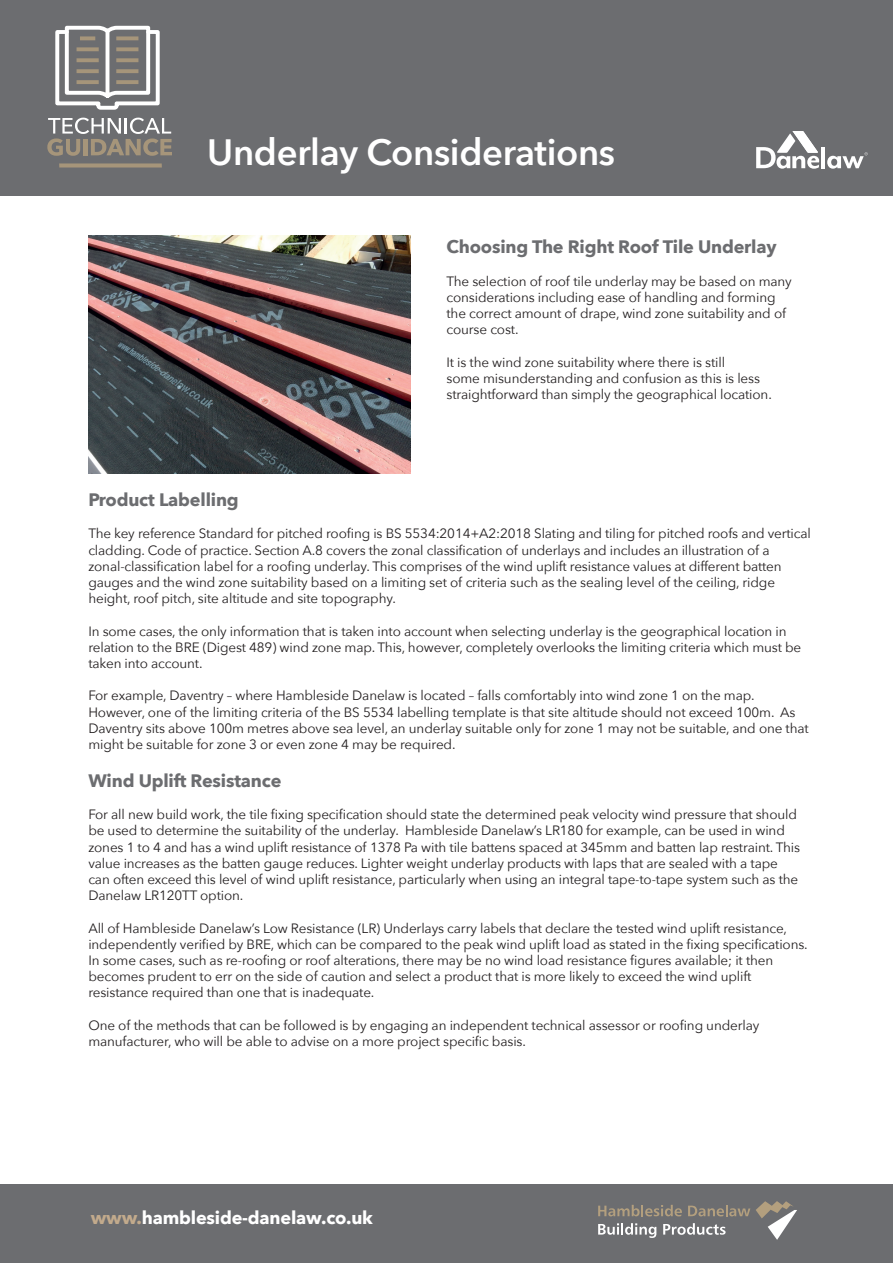
<style>
.page{position:relative;width:893px;height:1263px;background:#fff}
.page>*{position:absolute;margin:0;border:0;box-sizing:border-box;transform-origin:0 0}
.t1{font:600 36.6px "Avenir Next";letter-spacing:-.01em;color:#fff}
.t2{font:700 18px "Avenir Next";letter-spacing:-.01em;color:#6c6d70}
.t3{font:700 18px "Avenir Next";letter-spacing:-.01em;color:#fff}
.t4{font:13.5px/16.2px "Avenir Next";letter-spacing:-.01em;color:#231f20}
.s1{color:#c2aa8c}
</style>
<div class="page">
<div style="left:0;top:0;width:893px;height:196px;background:#6c6d70"></div>
<div style="left:0;top:1184px;width:893px;height:79px;background:#6c6d70"></div>
<svg style="left:598px;top:1205px;width:84px;height:11px"></svg>
<svg style="left:688px;top:1205px;width:62px;height:11px"></svg>
<svg style="left:598px;top:1223px;width:58px;height:15px"></svg>
<svg style="left:663px;top:1223px;width:63px;height:12px"></svg>
<svg style="left:756px;top:1201px;width:41px;height:39px"></svg>
<svg style="left:55px;top:25px;width:105px;height:85px"></svg>
<svg style="left:47px;top:118px;width:125px;height:38px"></svg>
<div style="left:59px;top:163px;width:103px;height:5px;background:#a6957a"></div>
<svg style="left:756px;top:131px;width:63px;height:38px"></svg>
<hr style="left:821px;top:147px;width:4px;height:21px;background:#fff">
<svg style="left:827px;top:152px;width:41px;height:17px"></svg>
<img style="left:88px;top:235px;width:322px;height:238px">
<h1 class="t1" style="left:207px;top:121px;width:409px">Underlay Considerations</h1>
<h2 class="t2" style="left:446px;top:231px;width:332px">Choosing The Right Roof Tile Underlay</h2>
<p class="t4" style="left:446px;top:272px;width:347px">The selection of roof tile underlay may be based on many considerations including ease of handling and forming the correct amount of drape, wind zone suitability and of course cost.</p>
<p class="t4" style="left:446px;top:353px;width:327px">It is the wind zone suitability where there is still<br>some misunderstanding and confusion as this is less straightforward than simply the geographical location.</p>
<h2 class="t2" style="left:88px;top:484px;width:152px">Product Labelling</h2>
<p class="t4" style="left:88px;top:525px;width:724px">The key reference Standard for pitched roofing is BS 5534:2014+A2:2018 Slating and tiling for pitched roofs and vertical cladding. Code of practice. Section A.8 covers the zonal classification of underlays and includes an illustration of a zonal-classification label for a roofing underlay. This comprises of the wind uplift resistance values at different batten gauges and the wind zone suitability based on a limiting set of criteria such as the sealing level of the ceiling, ridge height, roof pitch, site altitude and site topography.</p>
<p class="t4" style="left:88px;top:622px;width:714px">In some cases, the only information that is taken into account when selecting underlay is the geographical location in relation to the BRE (Digest 489) wind zone map. This, however, completely overlooks the limiting criteria which must be taken into account.</p>
<p class="t4" style="left:88px;top:687px;width:722px">For example, Daventry – where Hambleside Danelaw is located – falls comfortably into wind zone 1 on the map.<br>However, one of the limiting criteria of the BS 5534 labelling template is that site altitude should not exceed 100m. As Daventry sits above 100m metres above sea level, an underlay suitable only for zone 1 may not be suitable, and one that might be suitable for zone 3 or even zone 4 may be required.</p>
<h2 class="t2" style="left:88px;top:765px;width:195px">Wind Uplift Resistance</h2>
<p class="t4" style="left:88px;top:806px;width:713px">For all new build work, the tile fixing specification should state the determined peak velocity wind pressure that should be used to determine the suitability of the underlay. Hambleside Danelaw’s LR180 for example, can be used in wind zones 1 to 4 and has a wind uplift resistance of 1378 Pa with tile battens spaced at 345mm and batten lap restraint. This value increases as the batten gauge reduces. Lighter weight underlay products with laps that are sealed with a tape can often exceed this level of wind uplift resistance, particularly when using an integral tape-to-tape system such as the Danelaw LR120TT option.</p>
<p class="t4" style="left:88px;top:919px;width:721px">All of Hambleside Danelaw’s Low Resistance (LR) Underlays carry labels that declare the tested wind uplift resistance, independently verified by BRE, which can be compared to the peak wind uplift load as stated in the fixing specifications.<br>In some cases, such as re-roofing or roof alterations, there may be no wind load resistance figures available; it then becomes prudent to err on the side of caution and select a product that is more likely to exceed the wind uplift resistance required than one that is inadequate.</p>
<p class="t4" style="left:88px;top:1016px;width:673px">One of the methods that can be followed is by engaging an independent technical assessor or roofing underlay manufacturer, who will be able to advise on a more project specific basis.</p>
<h2 class="t3" style="left:91px;top:1202px;width:284px"><span class="s1">www.</span>hambleside-danelaw.co.uk</h2>
</div>
